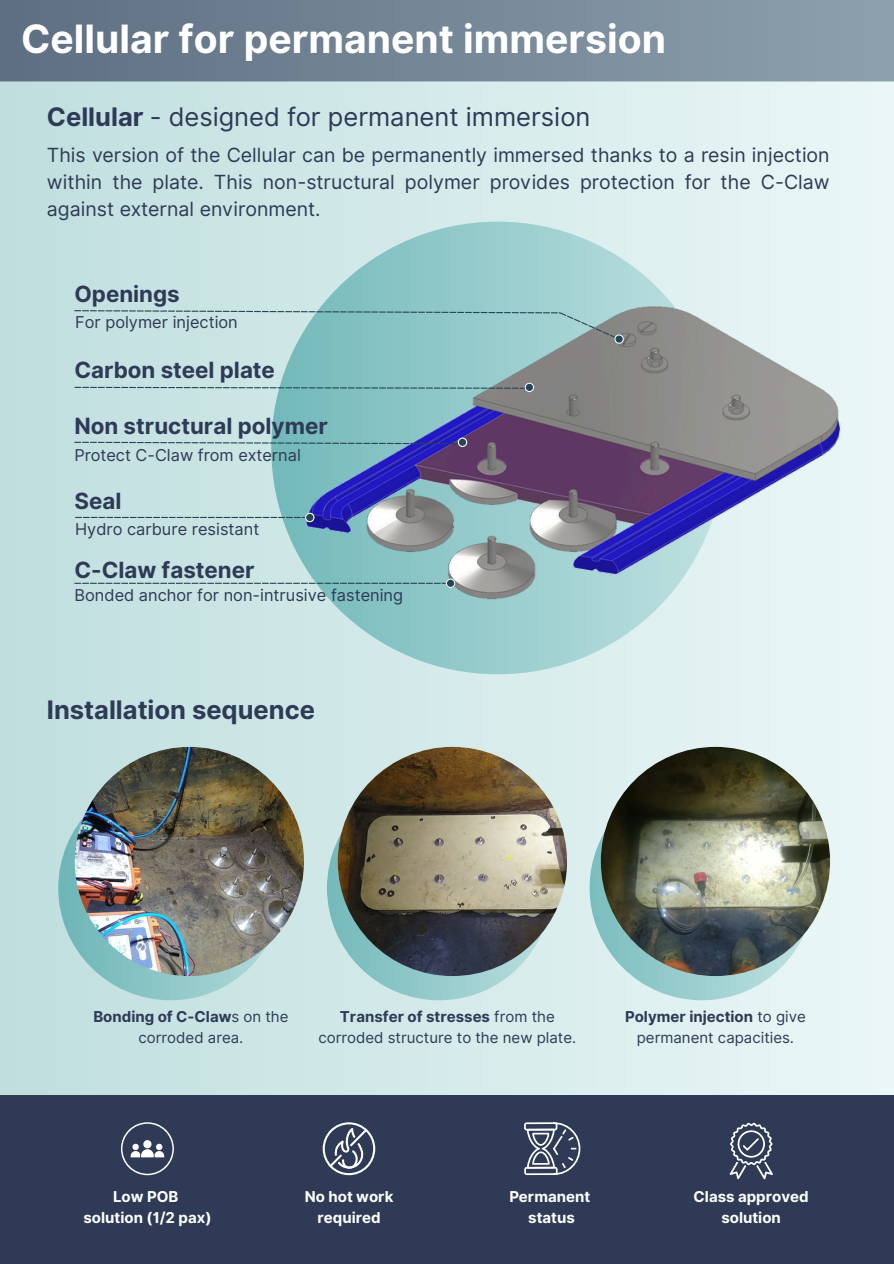
<style>
.page{position:relative;width:894px;height:1264px;background:#fff}
.page>*{position:absolute;margin:0;border:0;box-sizing:border-box;transform-origin:0 0}
.t1{font:700 39px "Inter";color:#fff}
.t2{font:25.5px "Inter";color:#2e3a56}
.t3{font:700 25.5px "Inter";color:#2e3a56}
.t4{font:700 22.35px "Inter";color:#2e3a56}
.t5{font:19.5px/27px "Inter";color:#2e3a55;text-align:justify}
.t6{font:16.35px "Inter";color:#2e3a56}
.t7{font:15px/20.2px "Inter";color:#2e3a56;text-align:center}
.t8{font:700 15px/20.2px "Inter";color:#fff;text-align:center}
.s1{font-weight:700}
</style>
<div class="page">
<div style="left:0;top:0;width:893px;height:1263px;background:linear-gradient(to right,#c0dede,#eaf7f7)"></div>
<div style="left:0;top:0;width:893px;height:81px;background:linear-gradient(to right,#5f6f83,#8da1ad)"></div>
<svg style="left:271px;top:222px;width:452px;height:452px"></svg>
<img style="left:300px;top:290px;width:550px;height:326px">
<svg style="left:74px;top:578px;width:381px;height:10px"></svg>
<svg style="left:75px;top:512px;width:239px;height:10px"></svg>
<svg style="left:74px;top:437px;width:393px;height:10px"></svg>
<svg style="left:74px;top:382px;width:460px;height:10px"></svg>
<svg style="left:74px;top:310px;width:549px;height:34px"></svg>
<div style="left:58px;top:775px;width:225px;height:225px;background:linear-gradient(to right,#6eb6b7,#b3d9d9);border-radius:50%"></div>
<img style="left:75px;top:747px;width:229px;height:229px;border-radius:50%">
<div style="left:327px;top:775px;width:224px;height:225px;background:linear-gradient(to right,#74b8ba,#baddde);border-radius:50%"></div>
<img style="left:338px;top:747px;width:229px;height:229px;border-radius:50%">
<svg style="left:589px;top:775px;width:224px;height:225px"></svg>
<img style="left:600px;top:747px;width:229px;height:229px;border-radius:50%">
<div style="left:0;top:1095px;width:893px;height:168px;background:#2e3a56"></div>
<svg style="left:322px;top:1122px;width:53px;height:53px"></svg>
<svg style="left:121px;top:1122px;width:53px;height:53px"></svg>
<svg style="left:524px;top:1122px;width:56px;height:53px"></svg>
<svg style="left:729px;top:1122px;width:43px;height:57px"></svg>
<h4 class="t1" style="left:21px;top:15px;width:646px">Cellular for permanent immersion</h4>
<p class="t2" style="left:47px;top:101px;width:545px"><span class="s1">Cellular</span> - designed for permanent immersion</p>
<p class="t5" style="left:47px;top:141px;width:784px">This version of the Cellular can be permanently immersed thanks to a resin injection within the plate. This non-structural polymer provides protection for the C-Claw against external environment.</p>
<h3 class="t4" style="left:74px;top:280px;width:107px">Openings</h3>
<h5 class="t6" style="left:75px;top:313px;width:164px">For polymer injection</h5>
<h4 class="t4" style="left:74px;top:356px;width:202px">Carbon steel plate</h4>
<p class="t4" style="left:74px;top:412px;width:255px">Non structural polymer</p>
<p class="t6" style="left:74px;top:445px;width:228px">Protect C-Claw from external</p>
<p class="t4" style="left:74px;top:487px;width:48px">Seal</p>
<p class="t6" style="left:75px;top:519px;width:186px">Hydro carbure resistant</p>
<h4 class="t4" style="left:74px;top:556px;width:182px">C-Claw fastener</h4>
<p class="t6" style="left:74px;top:585px;width:330px">Bonded anchor for non-intrusive fastening</p>
<h4 class="t3" style="left:47px;top:694px;width:269px">Installation sequence</h4>
<p class="t7" style="left:93px;top:1006px;width:197px"><span class="s1">Bonding of C-Claw</span>s on the corroded area.</p>
<h2 class="t7" style="left:318px;top:1006px;width:259px"><span class="s1">Transfer of stresses</span> from the corroded structure to the new plate.</h2>
<p class="t7" style="left:625px;top:1006px;width:182px"><span class="s1">Polymer injection</span> to give permanent capacities.</p>
<h4 class="t8" style="left:83px;top:1186px;width:129px">Low POB solution (1/2 pax)</h4>
<p class="t8" style="left:509px;top:1186px;width:82px">Permanent status</p>
<p class="t8" style="left:304px;top:1186px;width:90px">No hot work required</p>
<p class="t8" style="left:693px;top:1186px;width:116px">Class approved solution</p>
</div>
